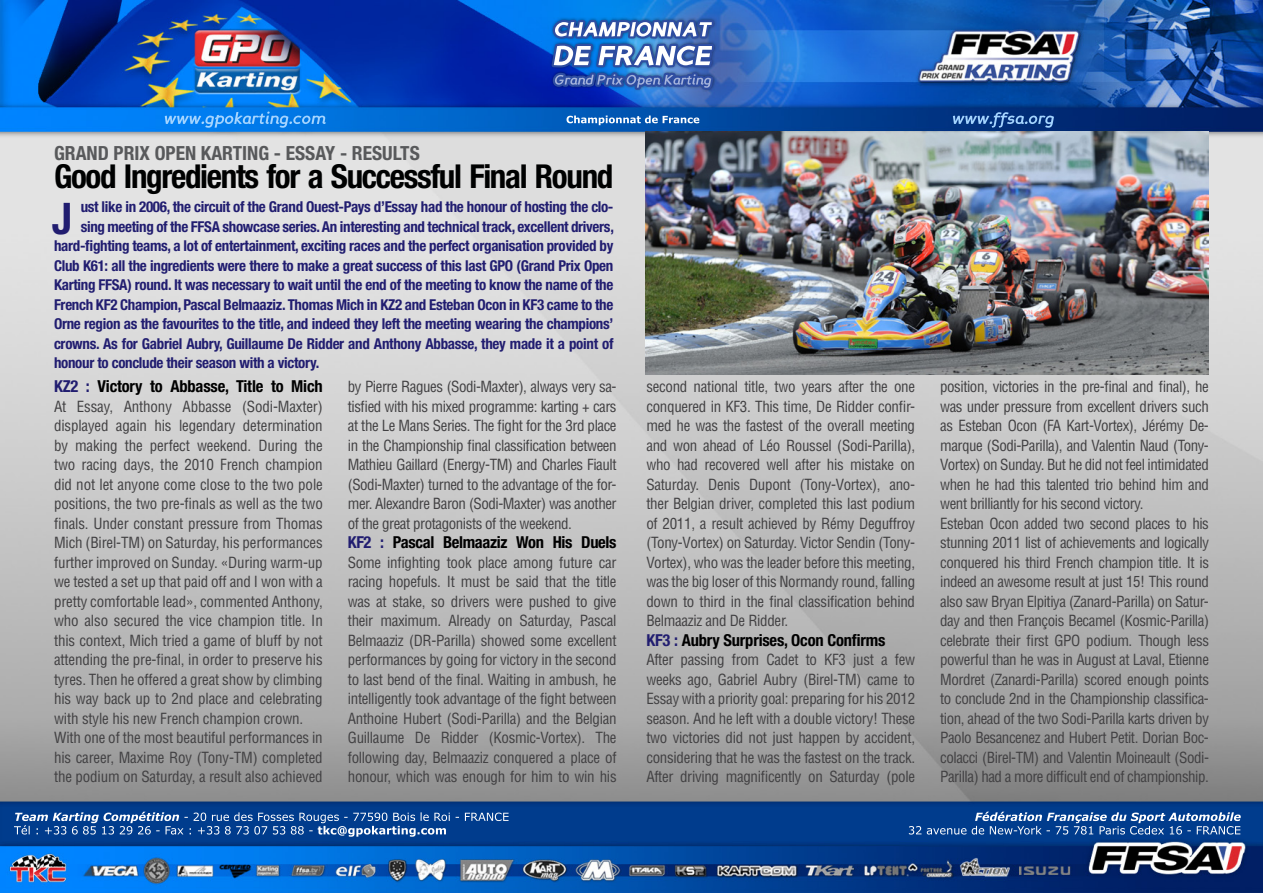
<style>
.page{position:relative;width:1263px;height:893px;background:#fff}
.page>*{position:absolute;margin:0;border:0;box-sizing:border-box;transform-origin:0 0}
.t1{font:700 condensed 43.65px "Helvetica Neue LT Std";color:#211d70}
.t2{font:700 condensed 33px "Helvetica Neue LT Std";letter-spacing:-.04em;color:#000101}
.t3{font:700 condensed 19.5px "Helvetica Neue LT Std";color:#58595b}
.t4{font:700 condensed 16.5px "Helvetica Neue LT Std";letter-spacing:-.01em;color:#000}
.t5{font:condensed 15px/19.5px "Helvetica LT Std";letter-spacing:-.02em;color:#414042;text-align:justify}
.t6{font:700 condensed 15px "Helvetica Neue LT Std";letter-spacing:-.02em;color:#211d70}
.s1{color:#211d70}
</style>
<div class="page">
<img style="left:0;top:0;width:1263px;height:893px">
<img style="left:553px;top:20px;width:112px;height:19px">
<img style="left:554px;top:22px;width:158px;height:43px">
<img style="left:566px;top:116px;width:133px;height:7px">
<img style="left:215px;top:112px;width:111px;height:16px">
<img style="left:992px;top:112px;width:62px;height:16px">
<img style="left:15px;top:812px;width:224px;height:9px">
<img style="left:374px;top:812px;width:134px;height:9px">
<img style="left:24px;top:825px;width:224px;height:10px">
<img style="left:280px;top:826px;width:120px;height:9px">
<img style="left:975px;top:812px;width:213px;height:9px">
<img style="left:1198px;top:812px;width:43px;height:9px">
<img style="left:909px;top:826px;width:178px;height:9px">
<img style="left:1144px;top:826px;width:96px;height:9px">
<img style="left:645px;top:132px;width:564px;height:242px">
<p class="t3" style="left:54px;top:141px;width:367px">GRAND PRIX OPEN KARTING - ESSAY - RESULTS</p>
<p class="t2" style="left:54px;top:157px;width:561px">Good Ingredients for a Successful Final Round</p>
<p class="t6" style="left:81px;top:198px;width:534px">ust like in 2006, the circuit of the Grand Ouest-Pays d’Essay had the honour of hosting the clo-</p>
<p class="t6" style="left:81px;top:217px;width:535px">sing meeting of the FFSA showcase series. An interesting and technical track, excellent drivers,</p>
<p class="t6" style="left:54px;top:237px;width:561px">hard-fighting teams, a lot of entertainment, exciting races and the perfect organisation provided by</p>
<p class="t6" style="left:54px;top:256px;width:561px">Club K61: all the ingredients were there to make a great success of this last GPO (Grand Prix Open</p>
<p class="t6" style="left:54px;top:276px;width:561px">Karting FFSA) round. It was necessary to wait until the end of the meeting to know the name of the</p>
<p class="t6" style="left:54px;top:295px;width:561px">French KF2 Champion, Pascal Belmaaziz. Thomas Mich in KZ2 and Esteban Ocon in KF3 came to the</p>
<p class="t6" style="left:54px;top:315px;width:561px">Orne region as the favourites to the title, and indeed they left the meeting wearing the champions’</p>
<p class="t6" style="left:54px;top:334px;width:561px">crowns. As for Gabriel Aubry, Guillaume De Ridder and Anthony Abbasse, they made it a point of</p>
<p class="t6" style="left:54px;top:354px;width:267px">honour to conclude their season with a victory.</p>
<p class="t1" style="left:52px;top:192px;width:22px">J</p>
<p class="t4" style="left:54px;top:376px;width:270px"><span class="s1">KZ2 :</span> Victory to Abbasse, Title to Mich</p>
<p class="t5" style="left:54px;top:397px;width:270px">At Essay, Anthony Abbasse (Sodi-Maxter) displayed again his legendary determination by making the perfect weekend. During the two racing days, the 2010 French champion did not let anyone come close to the two pole positions, the two pre-finals as well as the two finals. Under constant pressure from Thomas Mich (Birel-TM) on Saturday, his performances further improved on Sunday. «During warm-up we tested a set up that paid off and I won with a pretty comfortable lead», commented Anthony, who also secured the vice champion title. In this context, Mich tried a game of bluff by not attending the pre-final, in order to preserve his tyres. Then he offered a great show by climbing his way back up to 2nd place and celebrating with style his new French champion crown.</p>
<p class="t5" style="left:54px;top:728px;width:270px">With one of the most beautiful performances in his career, Maxime Roy (Tony-TM) completed the podium on Saturday, a result also achieved</p>
<p class="t5" style="left:348px;top:377px;width:270px">by Pierre Ragues (Sodi-Maxter), always very sa&shy;tisfied with his mixed programme: karting + cars at the Le Mans Series. The fight for the 3rd place in the Championship final classification between Mathieu Gaillard (Energy-TM) and Charles Fiault (Sodi-Maxter) turned to the advantage of the for&shy;mer. Alexandre Baron (Sodi-Maxter) was another of the great protagonists of the weekend.</p>
<p class="t4" style="left:348px;top:532px;width:270px"><span class="s1">KF2 :</span> Pascal Belmaaziz Won His Duels</p>
<p class="t5" style="left:348px;top:552px;width:270px">Some infighting took place among future car racing hopefuls. It must be said that the title was at stake, so drivers were pushed to give their maximum. Already on Saturday, Pascal Belmaaziz (DR-Parilla) showed some excellent performances by going for victory in the second to last bend of the final. Waiting in ambush, he intelligently took advantage of the fight between Anthoine Hubert (Sodi-Parilla) and the Belgian Guillaume De Ridder (Kosmic-Vortex). The following day, Belmaaziz conquered a place of honour, which was enough for him to win his</p>
<p class="t5" style="left:646px;top:377px;width:270px">second national title, two years after the one conquered in KF3. This time, De Ridder confir&shy;med he was the fastest of the overall meeting and won ahead of Léo Roussel (Sodi-Parilla), who had recovered well after his mistake on Saturday. Denis Dupont (Tony-Vortex), ano&shy;ther Belgian driver, completed this last podium of 2011, a result achieved by Rémy Deguffroy (Tony-Vortex) on Saturday. Victor Sendin (Tony-Vortex), who was the leader before this meeting, was the big loser of this Normandy round, falling down to third in the final classification behind Belmaaziz and De Ridder.</p>
<p class="t4" style="left:646px;top:630px;width:241px"><span class="s1">KF3 :</span> Aubry Surprises, Ocon Confirms</p>
<p class="t5" style="left:646px;top:650px;width:270px">After passing from Cadet to KF3 just a few weeks ago, Gabriel Aubry (Birel-TM) came to Essay with a priority goal: preparing for his 2012 season. And he left with a double victory! These two victories did not just happen by accident, considering that he was the fastest on the track.<br>After driving magnificently on Saturday (pole</p>
<p class="t5" style="left:940px;top:377px;width:270px">position, victories in the pre-final and final), he was under pressure from excellent drivers such as Esteban Ocon (FA Kart-Vortex), Jérémy De&shy;marque (Sodi-Parilla), and Valentin Naud (Tony-Vortex) on Sunday. But he did not feel intimidated when he had this talented trio behind him and went brilliantly for his second victory.</p>
<p class="t5" style="left:940px;top:514px;width:270px">Esteban Ocon added two second places to his stunning 2011 list of achievements and logically conquered his third French champion title. It is indeed an awesome result at just 15! This round also saw Bryan Elpitiya (Zanard-Parilla) on Satur&shy;day and then François Becamel (Kosmic-Parilla) celebrate their first GPO podium. Though less powerful than he was in August at Laval, Etienne Mordret (Zanardi-Parilla) scored enough points to conclude 2nd in the Championship classifica&shy;tion, ahead of the two Sodi-Parilla karts driven by Paolo Besancenez and Hubert Petit. Dorian Boc&shy;colacci (Birel-TM) and Valentin Moineault (Sodi-Parilla) had a more difficult end of championship.</p>
</div>
